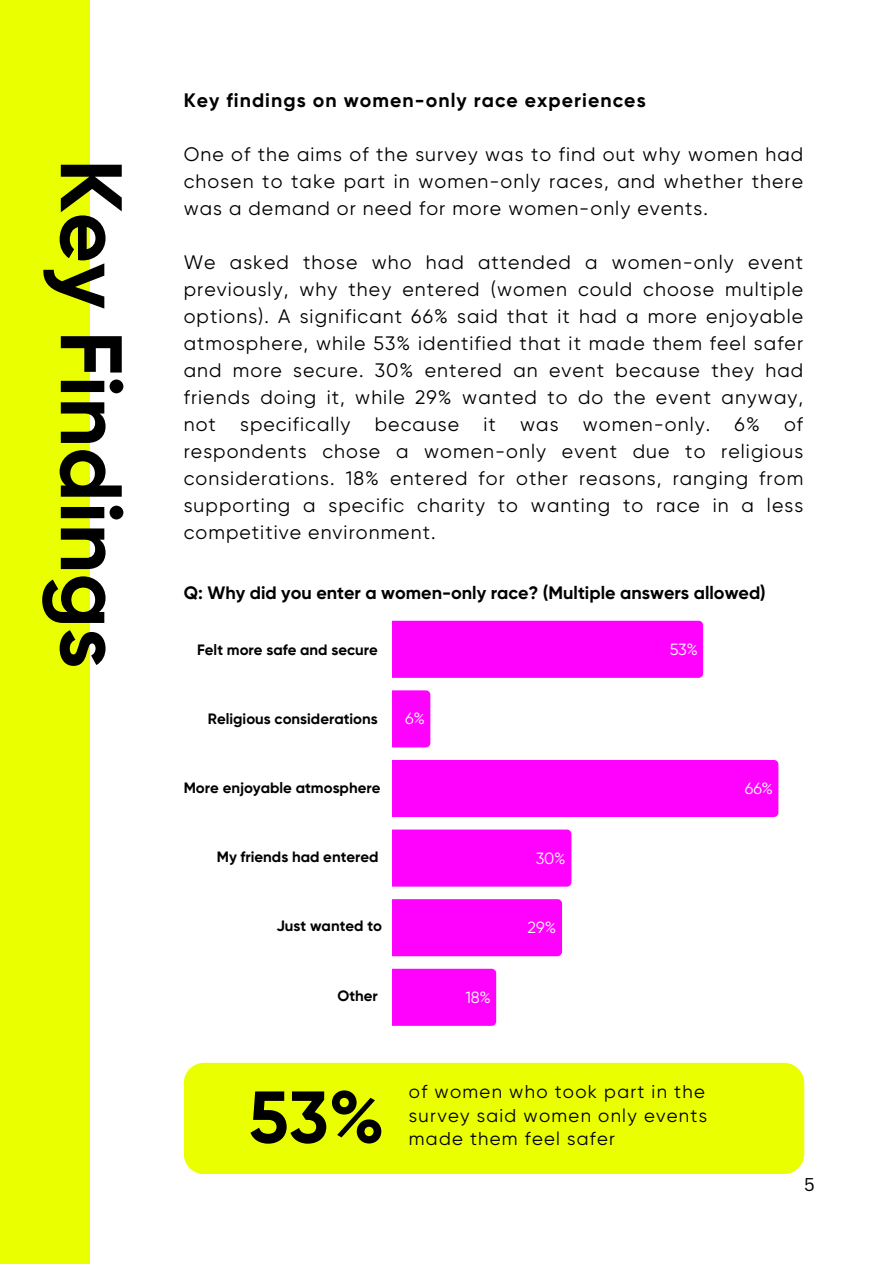
<style>
.page{position:relative;width:894px;height:1264px;background:#fff}
.page>*{position:absolute;margin:0;border:0;box-sizing:border-box;transform-origin:0 0}
.t1{font:700 87px "Gilroy";color:#000}
.t2{font:700 73.2px "Gilroy";color:#000}
.t3{font:19.5px/27px "Gilroy";letter-spacing:.055em;color:#000;text-align:justify}
.t4{font:700 19.5px "Gilroy";letter-spacing:.055em;color:#000}
.t5{font:18.6px/23.7px "Gilroy";letter-spacing:.07em;color:#000}
.t6{font:700 18px "Gilroy";color:#000}
.t7{font:18px "Canva Sans";color:#000}
.t8{font:16.2px "Gilroy";color:#fff}
.t9{font:700 15px "Gilroy";color:#000}
</style>
<div class="page">
<div style="left:0;top:0;width:89px;height:1263px;background:#eaff00"></div>
<div style="left:184px;top:1062px;width:620px;height:112px;background:#eaff00;border-radius:20px"></div>
<div style="left:392px;top:620px;width:311px;height:58px;background:#fe02fe"></div>
<div style="left:392px;top:690px;width:38px;height:57px;background:#fe02fe"></div>
<div style="left:392px;top:760px;width:386px;height:57px;background:#fe02fe"></div>
<div style="left:392px;top:829px;width:179px;height:57px;background:#fe02fe"></div>
<div style="left:392px;top:899px;width:170px;height:57px;background:#fe02fe"></div>
<div style="left:392px;top:968px;width:104px;height:57px;background:#fe02fe"></div>
<h4 class="t1" style="left:143px;top:159px;width:511px;rotate:90deg">Key Findings</h4>
<h1 class="t4" style="left:184px;top:88px;width:463px">Key findings on women-only race experiences</h1>
<h3 class="t3" style="left:184px;top:140px;width:620px">One of the aims of the survey was to find out why women had chosen to take part in women-only races, and whether there was a demand or need for more women-only events.</h3>
<h4 class="t3" style="left:184px;top:248px;width:620px">We asked those who had attended a women-only event previously, why they entered (women could choose multiple options). A significant 66% said that it had a more enjoyable atmosphere, while 53% identified that it made them feel safer and more secure. 30% entered an event because they had friends doing it, while 29% wanted to do the event anyway, not specifically because it was women-only. 6% of respondents chose a women-only event due to religious considerations. 18% entered for other reasons, ranging from supporting a specific charity to wanting to race in a less competitive environment.</h4>
<h2 class="t6" style="left:184px;top:581px;width:583px">Q: Why did you enter a women-only race? (Multiple answers allowed)</h2>
<p class="t9" style="left:197px;top:641px;width:182px">Felt more safe and secure</p>
<p class="t8" style="left:669px;top:640px;width:30px">53%</p>
<p class="t9" style="left:208px;top:710px;width:171px">Religious considerations</p>
<p class="t8" style="left:405px;top:709px;width:21px">6%</p>
<p class="t9" style="left:184px;top:779px;width:198px">More enjoyable atmosphere</p>
<p class="t8" style="left:744px;top:779px;width:30px">66%</p>
<p class="t9" style="left:217px;top:848px;width:163px">My friends had entered</p>
<p class="t8" style="left:535px;top:848px;width:32px">30%</p>
<p class="t9" style="left:276px;top:917px;width:107px">Just wanted to</p>
<p class="t8" style="left:527px;top:918px;width:30px">29%</p>
<p class="t9" style="left:337px;top:986px;width:42px">Other</p>
<p class="t8" style="left:465px;top:987px;width:27px">18%</p>
<h2 class="t2" style="left:248px;top:1073px;width:137px">53%</h2>
<h3 class="t5" style="left:409px;top:1079px;width:299px">of women who took part in the survey said women only events</h3>
<h3 class="t5" style="left:409px;top:1127px;width:207px">made them feel safer</h3>
<p class="t7" style="left:804px;top:1172px;width:12px">5</p>
</div>
